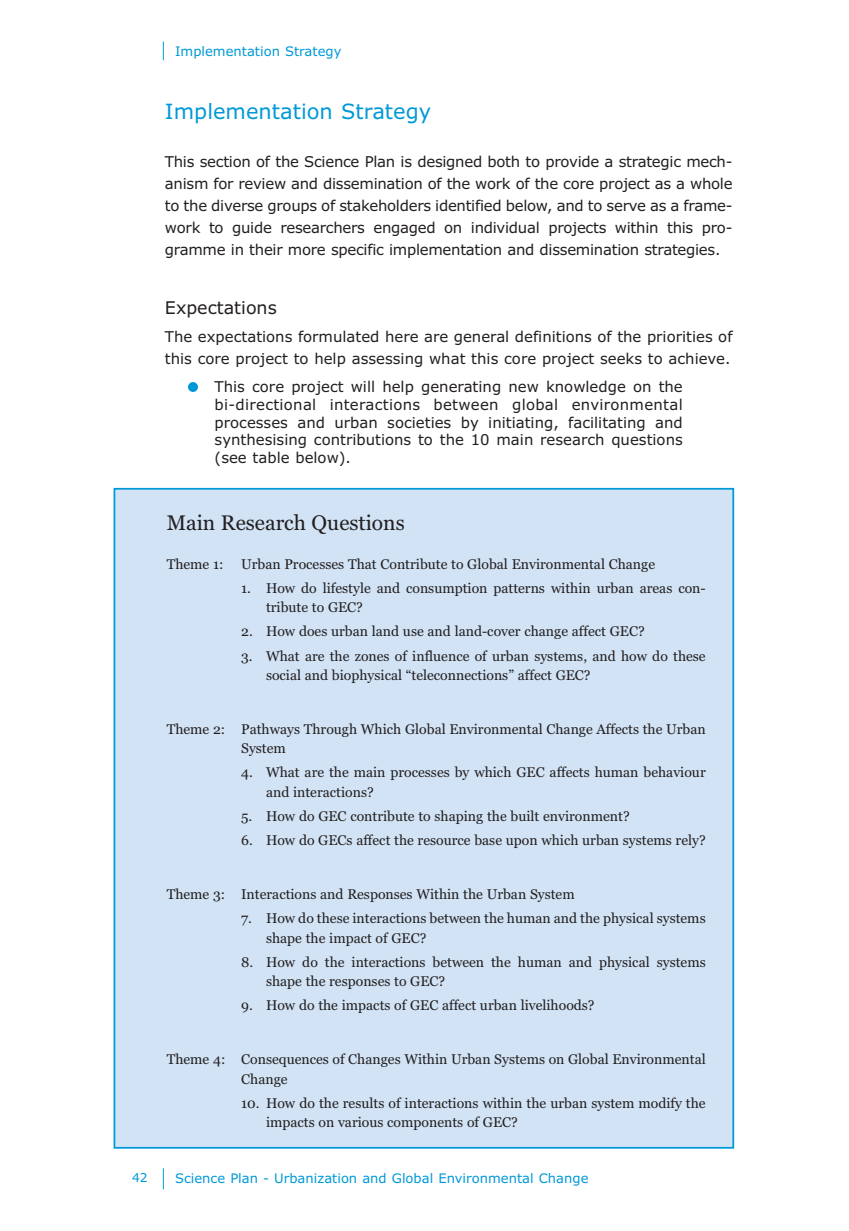
<style>
.page{position:relative;width:849px;height:1231px;background:#fff}
.page>*{position:absolute;margin:0;border:0;box-sizing:border-box;transform-origin:0 0}
.t1{font:21px "Verdana";color:#0099d7}
.t2{font:21px "Georgia";color:#231f20}
.t3{font:17.5px "Verdana";color:#231f20}
.t4{font:14.88px/21.9px "Verdana";color:#231f20;text-align:justify}
.t5{font:14px/19.2px "Georgia";color:#231f20}
.t6{font:13.12px "Verdana";color:#0099d7}
.t7{font:12.25px "Verdana";color:#0099d7}
</style>
<div class="page">
<svg style="left:163px;top:42px;width:1px;height:18px"></svg>
<svg style="left:163px;top:1168px;width:1px;height:21px"></svg>
<div style="left:114px;top:488px;width:619px;height:659px;background:#d1e3f5"></div>
<div style="left:188px;top:382px;width:10px;height:10px;background:#0099d7;border-radius:50%"></div>
<p class="t6" style="left:175px;top:46px;width:168px">Implementation Strategy</p>
<h1 class="t1" style="left:165px;top:103px;width:268px">Implementation Strategy</h1>
<p class="t4" style="left:165px;top:152px;width:569px">This section of the Science Plan is designed both to provide a strategic mech&shy;anism for review and dissemination of the work of the core project as a whole to the diverse groups of stakeholders identified below, and to serve as a frame&shy;work to guide researchers engaged on individual projects within this pro&shy;gramme in their more specific implementation and dissemination strategies.</p>
<p class="t3" style="left:165px;top:301px;width:113px">Expectations</p>
<p class="t4" style="left:165px;top:327px;width:569px">The expectations formulated here are general definitions of the priorities of this core project to help assessing what this core project seeks to achieve.</p>
<p class="t4" style="left:214px;top:379px;width:469px;line-height:17.8px">This core project will help generating new knowledge on the bi-directional interactions between global environmental processes and urban societies by initiating, facilitating and synthesising contributions to the 10 main research questions (see table below).</p>
<h1 class="t2" style="left:167px;top:513px;width:239px">Main Research Questions</h1>
<p class="t5" style="left:167px;top:555px;width:58px">Theme 1:</p>
<p class="t5" style="left:241px;top:555px;width:415px">Urban Processes That Contribute to Global Environmental Change</p>
<p class="t5" style="left:266px;top:579px;width:441px;text-indent:-25px">1. How do lifestyle and consumption patterns within urban areas con&shy;tribute to GEC?</p>
<p class="t5" style="left:241px;top:623px;width:405px">2. How does urban land use and land-cover change affect GEC?</p>
<p class="t5" style="left:266px;top:647px;width:441px;text-indent:-25px">3. What are the zones of influence of urban systems, and how do these social and biophysical “teleconnections” affect GEC?</p>
<p class="t5" style="left:241px;top:720px;width:466px;text-indent:-74px">Theme 2: Pathways Through Which Global Environmental Change Affects the Urban<br>System</p>
<p class="t5" style="left:266px;top:763px;width:441px;text-indent:-25px">4. What are the main processes by which GEC affects human behaviour and interactions?</p>
<p class="t5" style="left:241px;top:807px;width:390px">5. How do GEC contribute to shaping the built environment?</p>
<p class="t5" style="left:241px;top:831px;width:466px">6. How do GECs affect the resource base upon which urban systems rely?</p>
<p class="t5" style="left:167px;top:885px;width:409px">Theme 3: Interactions and Responses Within the Urban System</p>
<p class="t5" style="left:266px;top:909px;width:441px;text-indent:-25px">7. How do these interactions between the human and the physical systems shape the impact of GEC?</p>
<p class="t5" style="left:266px;top:953px;width:441px;text-indent:-25px">8. How do the interactions between the human and physical systems shape the responses to GEC?</p>
<p class="t5" style="left:241px;top:996px;width:355px">9. How do the impacts of GEC affect urban livelihoods?</p>
<p class="t5" style="left:241px;top:1050px;width:466px;text-indent:-74px">Theme 4: Consequences of Changes Within Urban Systems on Global Environmental<br>Change</p>
<p class="t5" style="left:266px;top:1094px;width:441px;text-indent:-25px">10. How do the results of interactions within the urban system modify the impacts on various components of GEC?</p>
<p class="t7" style="left:132px;top:1172px;width:17px">42</p>
<p class="t6" style="left:175px;top:1172px;width:415px">Science Plan - Urbanization and Global Environmental Change</p>
</div>
